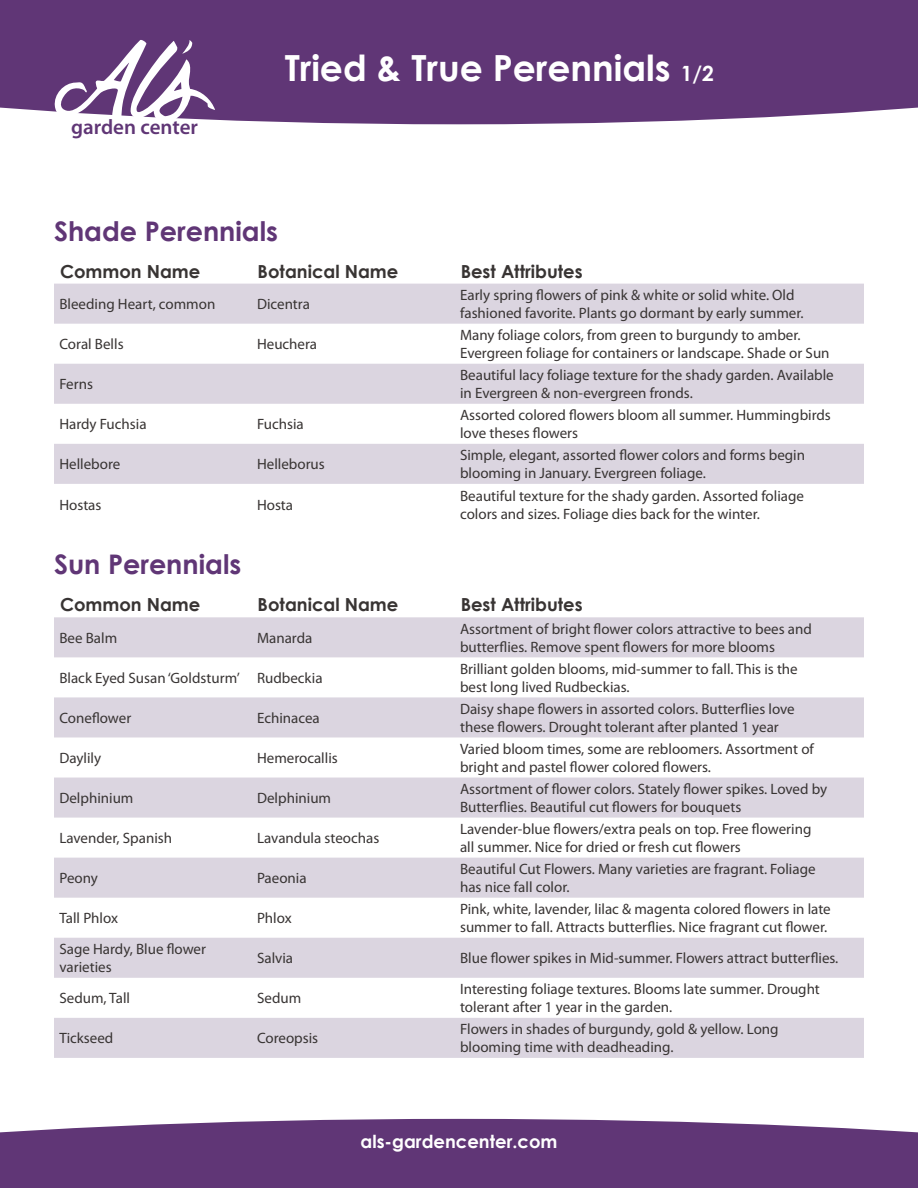
<style>
.page{position:relative;width:918px;height:1188px;background:#fff}
.page>*{position:absolute;margin:0;border:0;box-sizing:border-box;transform-origin:0 0}
.t1{font:700 36px "Century Gothic";color:#fff}
.t2{font:700 27px "Century Gothic";color:#603676}
.t3{font:600 21px "Myriad Pro";color:#603676}
.t4{font:700 18px "Century Gothic";color:#383433}
.t5{font:700 18px "Century Gothic";color:#fff}
.t6{font:15px/18px "Myriad Pro";color:#383433}
.s1{font-size:21px}
</style>
<div class="page">
<div style="left:0;top:0;width:918px;height:124px;background:#603676"></div>
<div style="left:0;top:1119px;width:918px;height:69px;background:#603676"></div>
<svg style="left:54px;top:39px;width:161px;height:85px"></svg>
<svg style="left:54px;top:284px;width:810px;height:200px;fill:#dbd5e0"></svg>
<svg style="left:54px;top:617px;width:810px;height:441px;fill:#dbd5e0"></svg>
<h3 class="t3" style="left:71px;top:114px;width:128px">garden center</h3>
<h1 class="t1" style="left:285px;top:41px;width:431px">Tried &amp; True Perennials <span class="s1">1/2</span></h1>
<h2 class="t2" style="left:54px;top:210px;width:226px">Shade Perennials</h2>
<p class="t4" style="left:60px;top:257px;width:142px">Common Name</p>
<p class="t4" style="left:258px;top:257px;width:142px">Botanical Name</p>
<p class="t4" style="left:461px;top:257px;width:124px">Best Attributes</p>
<p class="t6" style="left:59px;top:295px;width:158px">Bleeding Heart, common</p>
<p class="t6" style="left:257px;top:295px;width:54px">Dicentra</p>
<p class="t6" style="left:460px;top:286px;width:345px">Early spring flowers of pink &amp; white or solid white. Old fashioned favorite. Plants go dormant by early summer.</p>
<p class="t6" style="left:59px;top:335px;width:66px">Coral Bells</p>
<p class="t6" style="left:257px;top:335px;width:62px">Heuchera</p>
<p class="t6" style="left:460px;top:326px;width:371px">Many foliage colors, from green to burgundy to amber.<br>Evergreen foliage for containers or landscape. Shade or Sun</p>
<p class="t6" style="left:59px;top:375px;width:35px">Ferns</p>
<p class="t6" style="left:460px;top:366px;width:375px">Beautiful lacy foliage texture for the shady garden. Available in Evergreen &amp; non-evergreen fronds.</p>
<p class="t6" style="left:59px;top:415px;width:89px">Hardy Fuchsia</p>
<p class="t6" style="left:257px;top:415px;width:48px">Fuchsia</p>
<p class="t6" style="left:460px;top:406px;width:372px">Assorted colored flowers bloom all summer. Hummingbirds love theses flowers</p>
<p class="t6" style="left:59px;top:455px;width:62px">Hellebore</p>
<p class="t6" style="left:257px;top:455px;width:69px">Helleborus</p>
<p class="t6" style="left:460px;top:446px;width:346px">Simple, elegant, assorted flower colors and forms begin blooming in January. Evergreen foliage.</p>
<p class="t6" style="left:59px;top:495px;width:44px">Hostas</p>
<p class="t6" style="left:257px;top:495px;width:38px">Hosta</p>
<p class="t6" style="left:460px;top:486px;width:345px">Beautiful texture for the shady garden. Assorted foliage colors and sizes. Foliage dies back for the winter.</p>
<h2 class="t2" style="left:54px;top:544px;width:189px">Sun Perennials</h2>
<p class="t4" style="left:60px;top:591px;width:142px">Common Name</p>
<p class="t4" style="left:258px;top:591px;width:142px">Botanical Name</p>
<p class="t4" style="left:461px;top:591px;width:124px">Best Attributes</p>
<p class="t6" style="left:59px;top:629px;width:59px">Bee Balm</p>
<p class="t6" style="left:257px;top:629px;width:57px">Manarda</p>
<p class="t6" style="left:460px;top:620px;width:353px">Assortment of bright flower colors attractive to bees and butterflies. Remove spent flowers for more blooms</p>
<p class="t6" style="left:59px;top:669px;width:265px">Black Eyed Susan ‘Goldsturm’ Rudbeckia</p>
<p class="t6" style="left:460px;top:660px;width:339px">Brilliant golden blooms, mid-summer to fall. This is the best long lived Rudbeckias.</p>
<p class="t6" style="left:59px;top:709px;width:73px">Coneflower</p>
<p class="t6" style="left:257px;top:709px;width:64px">Echinacea</p>
<p class="t6" style="left:460px;top:700px;width:336px">Daisy shape flowers in assorted colors. Butterflies love these flowers. Drought tolerant after planted 1 year</p>
<p class="t6" style="left:59px;top:749px;width:43px">Daylily</p>
<p class="t6" style="left:257px;top:749px;width:82px">Hemerocallis</p>
<p class="t6" style="left:460px;top:740px;width:355px">Varied bloom times, some are rebloomers. Assortment of bright and pastel flower colored flowers.</p>
<p class="t6" style="left:59px;top:789px;width:76px">Delphinium</p>
<p class="t6" style="left:257px;top:789px;width:76px">Delphinium</p>
<p class="t6" style="left:460px;top:780px;width:369px">Assortment of flower colors. Stately flower spikes. Loved by<br>Butterflies. Beautiful cut flowers for bouquets</p>
<p class="t6" style="left:59px;top:829px;width:114px">Lavender, Spanish</p>
<p class="t6" style="left:257px;top:829px;width:124px">Lavandula steochas</p>
<p class="t6" style="left:460px;top:820px;width:353px">Lavender-blue flowers/extra peals on top. Free flowering all summer. Nice for dried or fresh cut flowers</p>
<p class="t6" style="left:59px;top:869px;width:40px">Peony</p>
<p class="t6" style="left:257px;top:869px;width:51px">Paeonia</p>
<p class="t6" style="left:460px;top:860px;width:357px">Beautiful Cut Flowers. Many varieties are fragrant. Foliage has nice fall color.</p>
<p class="t6" style="left:59px;top:909px;width:60px">Tall Phlox</p>
<p class="t6" style="left:257px;top:909px;width:36px">Phlox</p>
<p class="t6" style="left:460px;top:900px;width:372px">Pink, white, lavender, lilac &amp; magenta colored flowers in late summer to fall. Attracts butterflies. Nice fragrant cut flower.</p>
<p class="t6" style="left:59px;top:940px;width:148px">Sage Hardy, Blue flower varieties</p>
<p class="t6" style="left:257px;top:949px;width:38px">Salvia</p>
<p class="t6" style="left:460px;top:949px;width:380px">Blue flower spikes in Mid-summer. Flowers attract butterflies.</p>
<p class="t6" style="left:59px;top:989px;width:72px">Sedum, Tall</p>
<p class="t6" style="left:257px;top:989px;width:46px">Sedum</p>
<p class="t6" style="left:460px;top:980px;width:361px">Interesting foliage textures. Blooms late summer. Drought tolerant after 1 year in the garden.</p>
<p class="t6" style="left:59px;top:1029px;width:55px">Tickseed</p>
<p class="t6" style="left:257px;top:1029px;width:63px">Coreopsis</p>
<p class="t6" style="left:460px;top:1020px;width:320px">Flowers in shades of burgundy, gold &amp; yellow. Long blooming time with deadheading.</p>
<p class="t5" style="left:361px;top:1127px;width:198px">als-gardencenter.com</p>
</div>
